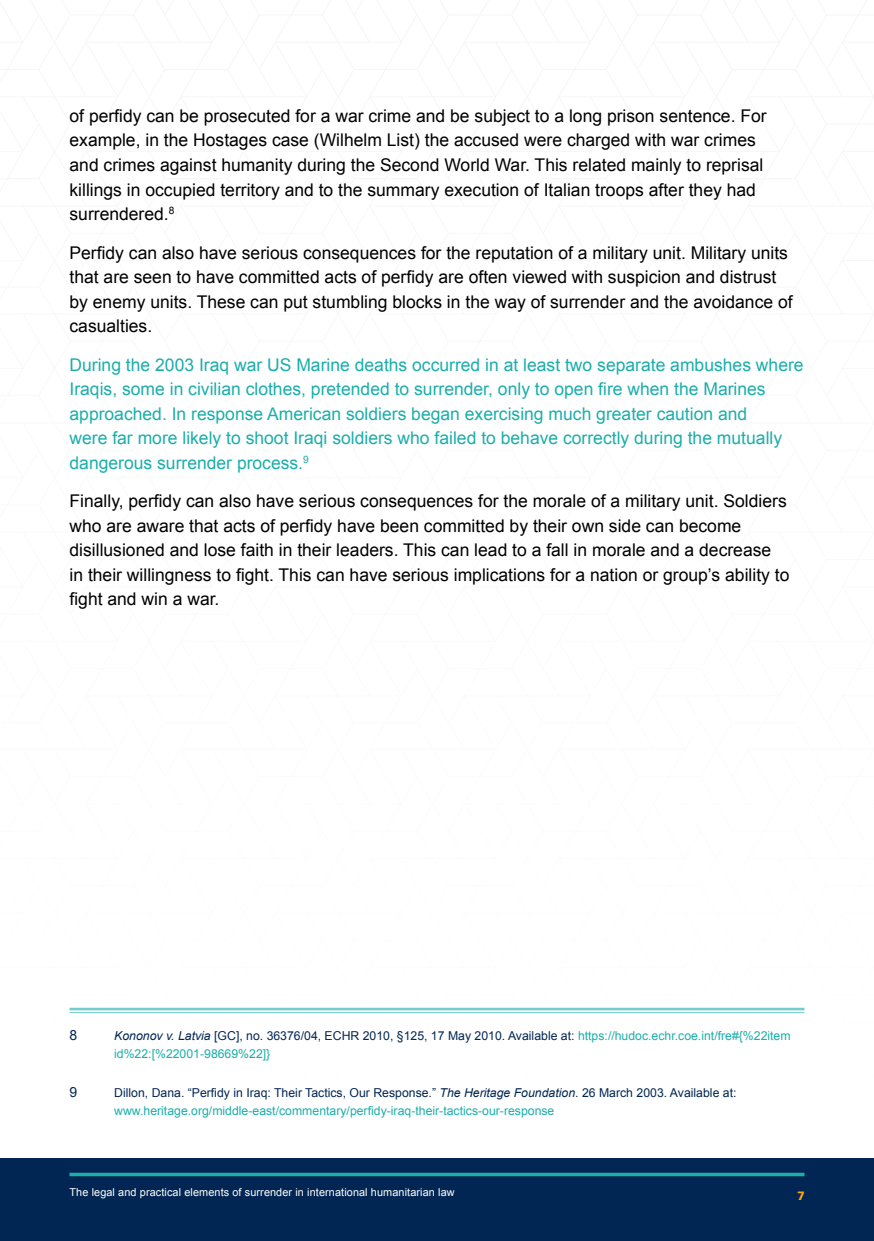
<style>
.page{position:relative;width:874px;height:1241px;background:#fff}
.page>*{position:absolute;margin:0;border:0;box-sizing:border-box;transform-origin:0 0}
.t1{font:17.5px/24.5px "Arial";color:#000}
.t2{font:17.5px/24.5px "Arial";color:#1baeaa}
.t3{font:14px "Arial";color:#022653}
.t4{font:12.25px/17.5px "Arial";color:#1baeaa}
.t5{font:700 12.25px "Saira";color:#f5a717}
.t6{font:10.85px "Arial";letter-spacing:.01em;color:#fff}
.s1{font-style:italic;color:#022653}
.s2{color:#022653}
</style>
<div class="page">
<div style="left:0;top:1158px;width:873px;height:82px;background:#022653"></div>
<hr style="left:69px;top:1172px;width:735px;height:3px;background:#1baeaa">
<hr style="left:69px;top:1007px;width:735px;height:3px;background:#76cecc">
<hr style="left:69px;top:1011px;width:735px;height:1px;background:#76cecc">
<p class="t1" style="left:69px;top:104px;width:698px">of perfidy can be prosecuted for a war crime and be subject to a long prison sentence. For example, in the Hostages case (Wilhelm List) the accused were charged with war crimes and crimes against humanity during the Second World War. This related mainly to reprisal killings in occupied territory and to the summary execution of Italian troops after they had surrendered.<sup>8</sup></p>
<p class="t1" style="left:69px;top:240px;width:724px">Perfidy can also have serious consequences for the reputation of a military unit. Military units that are seen to have committed acts of perfidy are often viewed with suspicion and distrust by enemy units. These can put stumbling blocks in the way of surrender and the avoidance of casualties.</p>
<p class="t2" style="left:69px;top:352px;width:735px">During the 2003 Iraq war US Marine deaths occurred in at least two separate ambushes where Iraqis, some in civilian clothes, pretended to surrender, only to open fire when the Marines approached. In response American soldiers began exercising much greater caution and<br>were far more likely to shoot Iraqi soldiers who failed to behave correctly during the mutually dangerous surrender process.<sup>9</sup></p>
<p class="t1" style="left:69px;top:489px;width:721px">Finally, perfidy can also have serious consequences for the morale of a military unit. Soldiers who are aware that acts of perfidy have been committed by their own side can become disillusioned and lose faith in their leaders. This can lead to a fall in morale and a decrease<br>in their willingness to fight. This can have serious implications for a nation or group’s ability to fight and win a war.</p>
<p class="t3" style="left:69px;top:1025px;width:9px">8</p>
<p class="t4" style="left:114px;top:1027px;width:677px"><span class="s1">Kononov v. Latvia</span> <span class="s2">[GC], no. 36376/04, ECHR 2010, §125, 17 May 2010. Available at:</span> https://hudoc.echr.coe.int/fre#{%22item id%22:[%22001-98669%22]}</p>
<p class="t3" style="left:69px;top:1083px;width:9px">9</p>
<p class="t4" style="left:114px;top:1084px;width:623px"><span class="s2">Dillon, Dana. “Perfidy in Iraq: Their Tactics, Our Response.”</span> <span class="s1">The Heritage Foundation</span><span class="s2">. 26 March 2003. Available at: </span>www.heritage.org/middle-east/commentary/perfidy-iraq-their-tactics-our-response</p>
<p class="t6" style="left:69px;top:1184px;width:386px">The legal and practical elements of surrender in international humanitarian law</p>
<p class="t5" style="left:797px;top:1185px;width:9px">7</p>
</div>
